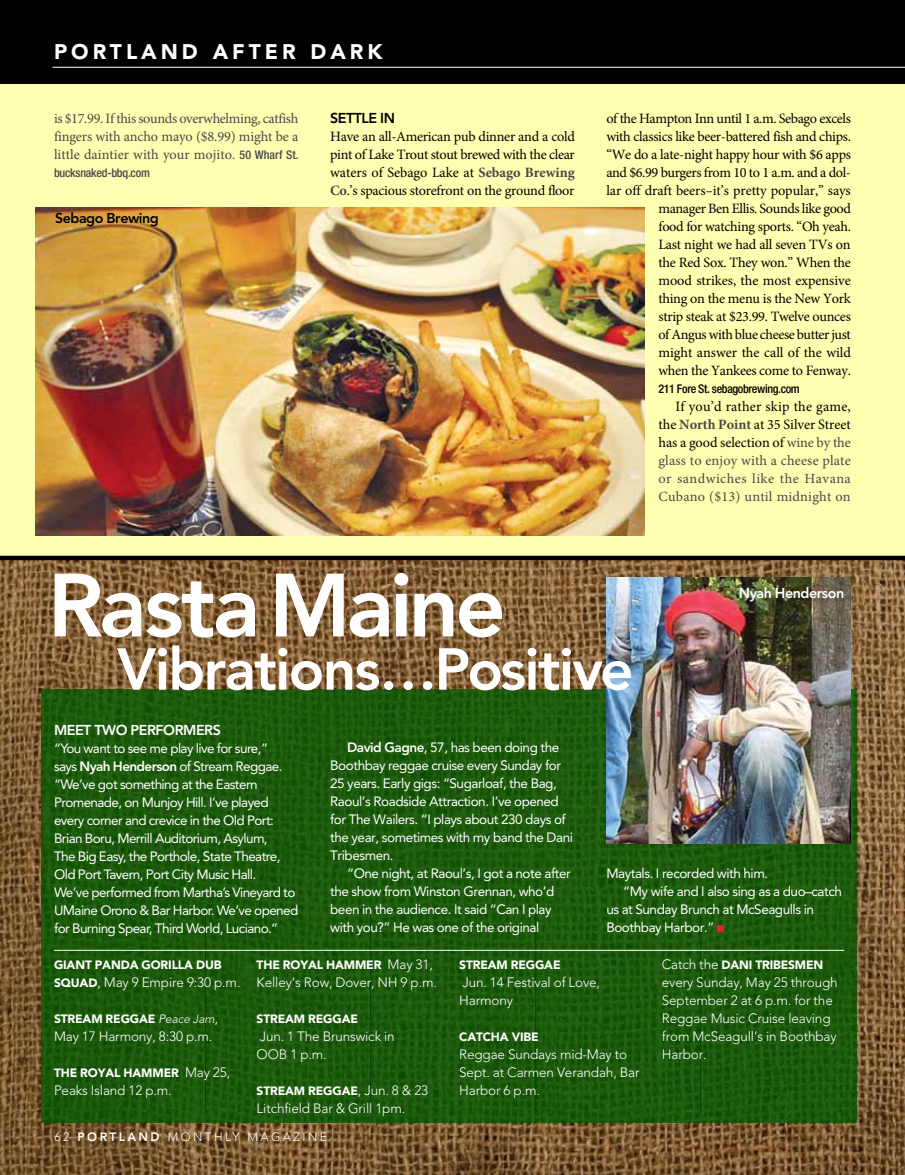
<style>
.page{position:relative;width:905px;height:1175px;background:#fff}
.page>*{position:absolute;margin:0;border:0;box-sizing:border-box;transform-origin:0 0}
.t1{font:800 88.65px "Avenir";letter-spacing:-.05em;color:#fff}
.t2{font:800 58.5px "Avenir";letter-spacing:-.03em;color:#fff}
.t3{font:900 21px "Avenir";letter-spacing:.19em;color:#fff}
.t4{font:14.25px/18px "Minion Pro";letter-spacing:-.02em;color:#000;text-align:justify}
.t5{font:14.25px/18px "Minion Pro";color:#48484a;text-align:justify}
.t6{font:800 14.25px "Avenir";letter-spacing:-.03em;color:#fff}
.t7{font:800 14.25px "Avenir";letter-spacing:-.03em;color:#000}
.t8{font:13.95px/18px "Minion Pro";letter-spacing:.03em;color:#48484a}
.t9{font:13.5px/18px "Avenir";letter-spacing:-.035em;color:#fff}
.t10{font:300 13.5px/18px "Avenir";letter-spacing:-.01em;color:#fff}
.t11{font:900 12px "Avenir";letter-spacing:-.01em;color:#fff}
.t12{font:500 condensed 12px "Helvetica Neue";letter-spacing:-.03em;color:#000}
.t13{font:500 condensed 12px "Helvetica Neue";letter-spacing:-.02em;color:#48484a}
.t14{font:300 12px "Avenir";letter-spacing:.2em;color:#fff}
.t15{font:800 12px "Avenir";color:#fff}
.s1{font-family:"Helvetica Neue";font-weight:500;font-stretch:condensed;font-size:12px}
.s2{font-weight:700;color:#48484a}
.s3{color:#48484a}
.s4{font-size:14.25px}
.s5{font-weight:800}
.s6{font-weight:900;font-size:12px}
.s7{font-weight:300;font-style:italic}
.s8{font-weight:300;font-size:13.5px}
.s9{color:#ed1d24}
.s10{font-weight:300}
</style>
<div class="page">
<div style="left:0;top:0;width:904px;height:1174px;background:#000"></div>
<img style="left:0;top:560px;width:904px;height:614px">
<div style="left:0;top:85px;width:904px;height:474px;background:#ffffb1"></div>
<div style="left:0;top:555px;width:904px;height:5px;background:#000"></div>
<hr style="left:52px;top:67px;width:852px;height:1px;background:#fff">
<img style="left:36px;top:207px;width:609px;height:329px">
<div style="left:41px;top:689px;width:815px;height:434px;background:#1c5a0c"></div>
<img style="left:606px;top:577px;width:244px;height:267px">
<hr style="left:54px;top:950px;width:790px;height:1px;background:#fff">
<h3 class="t3" style="left:54px;top:38px;width:330px">PO RTLAND AFTER DARK</h3>
<p class="t5" style="left:54px;top:110px;width:246px">is $17.99. If this sounds overwhelming, catfish fingers with ancho mayo ($8.99) might be a little daintier with your mojito. <span class="s1">50 Wharf St.</span></p>
<p class="t13" style="left:54px;top:166px;width:97px">bucksnaked-bbq.com</p>
<p class="t7" style="left:55px;top:210px;width:105px">Sebago Brewing</p>
<p class="t7" style="left:330px;top:110px;width:63px">Settle In</p>
<p class="t4" style="left:330px;top:128px;width:246px">Have an all-American pub dinner and a cold pint of Lake Trout stout brewed with the clear waters of Sebago Lake at <span class="s2">Sebago Brewing Co</span>.’s spacious storefront on the ground floor</p>
<p class="t4" style="left:606px;top:110px;width:246px;text-align:right">of the Hampton Inn until 1 a.m. Sebago excels with classics like beer-battered fish and chips. “We do a late-night happy hour with $6 apps and $6.99 burgers from 10 to 1 a.m. and a dol&shy;lar off draft beers–it’s pretty popular,” says manager Ben Ellis. Sounds like good<br>food for watching sports. “Oh yeah.<br>Last night we had all seven TVs on<br>the Red Sox. They won.” When the<br>mood strikes, the most expensive<br>thing on the menu is the New York<br>strip steak at $23.99. Twelve ounces<br>of Angus with blue cheese butter just<br>might answer the call of the wild<br>when the Yankees come to Fenway.</p>
<p class="t12" style="left:658px;top:382px;width:143px">211 Fore St. sebagobrewing.com</p>
<p class="t4" style="left:658px;top:398px;width:194px;text-indent:17px">If you’d rather skip the game, the <span class="s2">North Point</span> at 35 Silver Street has a good selection of <span class="s3">wine by the glass to enjoy with a cheese plate</span></p>
<p class="t8" style="left:658px;top:470px;width:194px"><span class="s4">or</span> sandwiches like the Havana<br>Cubano ($13) until midnight on</p>
<h1 class="t1" style="left:48px;top:553px;width:460px">RastaMaine</h1>
<h2 class="t2" style="left:117px;top:634px;width:518px">Vibrations…Positive</h2>
<p class="t6" style="left:738px;top:584px;width:107px">Nyah Henderson</p>
<p class="t6" style="left:54px;top:722px;width:53px">Meet Two</p>
<p class="t6" style="left:130px;top:722px;width:92px">Perform ers</p>
<p class="t9" style="left:54px;top:739px;width:246px">“You want to see me play live for sure,”<br>says <span class="s5">Nyah Henderson</span> of Stream Reggae. “We’ve got something at the Eastern Promenade, on Munjoy Hill. I’ve played every corner and crevice in the Old Port:<br>Brian Boru, Merrill Auditorium, Asylum,<br>The Big Easy, the Porthole, State Theatre, Old Port Tavern, Port City Music Hall.<br>We’ve performed from Martha’s Vineyard to UMaine Orono &amp; Bar Harbor. We’ve opened for Burning Spear, Third World, Luciano.”</p>
<p class="t11" style="left:54px;top:958px;width:168px">GIANT PANDA GORILLA DUB</p>
<p class="t10" style="left:54px;top:973px;width:188px"><span class="s6">SQUAD</span>, May 9 Empire 9:30 p.m.</p>
<p class="t11" style="left:54px;top:1012px;width:166px">STREAM REGGAE <span class="s7">Peace Jam</span><span class="s8">,</span></p>
<p class="t10" style="left:54px;top:1027px;width:160px">May 17 Harmony, 8:30 p.m.</p>
<p class="t11" style="left:54px;top:1066px;width:178px">THE ROYAL HAMM ER <span class="s8">M ay 25,</span></p>
<p class="t10" style="left:54px;top:1081px;width:119px">Peaks Island 12 p.m.</p>
<p class="t9" style="left:330px;top:738px;width:244px;text-indent:17px"><span class="s5">David Gagne</span>, 57, has been doing the Boothbay reggae cruise every Sunday for 25 years. Early gigs: “Sugarloaf, the Bag, Raoul’s Roadside Attraction. I’ve opened for The Wailers. “I plays about 230 days of the year, sometimes with my band the Dani Tribesmen.</p>
<p class="t9" style="left:330px;top:864px;width:242px;text-indent:17px">“One night, at Raoul’s, I got a note after the show from Winston Grennan, who’d been in the audience. It said “Can I play with you?” He was one of the original</p>
<p class="t9" style="left:606px;top:864px;width:163px">Maytals. I recorded with him.</p>
<p class="t9" style="left:623px;top:882px;width:220px">“My wife and I also sing as a duo–catch</p>
<p class="t9" style="left:606px;top:900px;width:209px">us at Sunday Brunch at McSeagulls in</p>
<p class="t9" style="left:606px;top:918px;width:119px">Boothbay Harbor.” <span class="s9">■</span></p>
<p class="t11" style="left:662px;top:958px;width:163px"><span class="s8">Catch the</span> DANI TRIBESMEN</p>
<p class="t10" style="left:662px;top:973px;width:177px">every Sunday, May 25 through<br>September 2 at 6 p.m. for the<br>Reggae M usic Cruise leaving from M cSeagull’s in Boothbay<br>H arbor.</p>
<p class="t11" style="left:256px;top:958px;width:178px">THE ROYAL HAMM ER <span class="s8">M ay 31,</span></p>
<p class="t10" style="left:257px;top:973px;width:182px">Kelley’s Row, Dover, NH 9 p.m.</p>
<p class="t11" style="left:256px;top:1012px;width:103px">STREAM REGGAE</p>
<p class="t10" style="left:256px;top:1027px;width:140px">Jun. 1 The Brunswick in<br>OOB 1 p.m.</p>
<p class="t11" style="left:256px;top:1084px;width:173px">STREAM REGGAE<span class="s8">, Jun. 8 &amp; 23</span></p>
<p class="t10" style="left:257px;top:1099px;width:150px">Litchfield Bar &amp; Grill 1pm.</p>
<p class="t11" style="left:459px;top:958px;width:103px">STREAM REGGAE</p>
<p class="t10" style="left:459px;top:973px;width:142px">Jun. 14 Festival of Love,<br>Harmony</p>
<p class="t11" style="left:459px;top:1030px;width:81px">CATCHA VIBE</p>
<p class="t10" style="left:459px;top:1045px;width:182px">Reggae Sundays mid-May to<br>Sept. at Carmen Verandah, Bar<br>Harbor 6 p.m.</p>
<p class="t15" style="left:54px;top:1129px;width:85px"><span class="s10">62</span> po rt land</p>
<p class="t14" style="left:168px;top:1129px;width:161px">monthly magazine</p>
</div>
